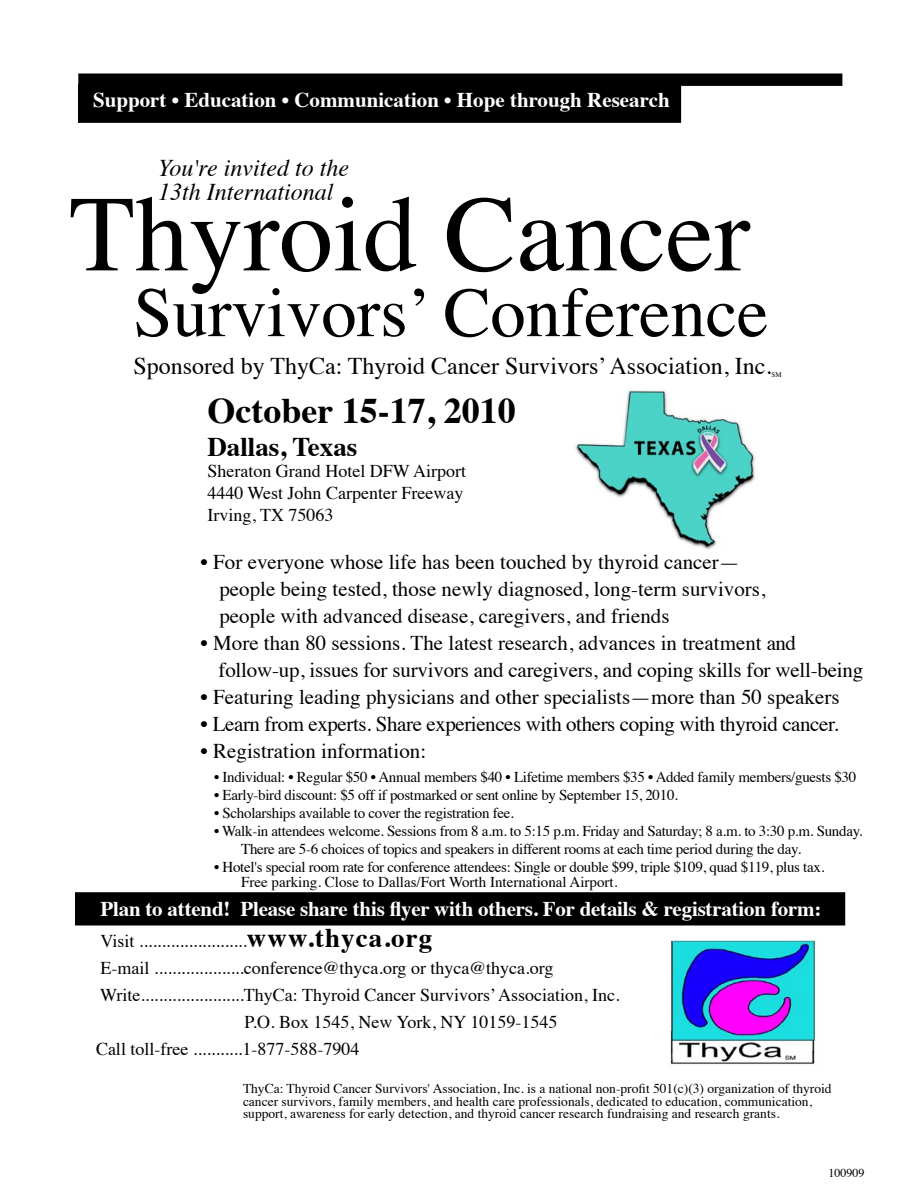
<style>
.page{position:relative;width:918px;height:1188px;background:#fff}
.page>*{position:absolute;margin:0;border:0;box-sizing:border-box;transform-origin:0 0}
.t1{font:108px "Times";color:#000}
.t2{font:70.5px "Times";color:#000}
.t3{font:700 36px "Times";color:#000}
.t4{font:700 27px "Times";color:#000}
.t5{font:24px "Times";color:#000}
.t6{font:italic 24px "Times";color:#000}
.t7{font:21px/27px "Times";color:#000}
.t8{font:700 21px "Times";letter-spacing:-.01em;color:#fff}
.t9{font:21px "Times";letter-spacing:-.02em;color:#000}
.t10{font:18px/21.6px "Times";color:#000}
.t11{font:15px/18px "Times";letter-spacing:-.02em;color:#000}
.t12{font:13.5px/12.8px "Times";color:#000}
.t13{font:12px "Times";color:#000}
.t14{font:7.05px "Times";color:#000}
.s1{font-weight:700;font-size:27px}
</style>
<div class="page">
<div style="left:76px;top:893px;width:769px;height:32px;background:#000"></div>
<div style="left:75px;top:892px;width:770px;height:34px;border:2px solid #000"></div>
<div style="left:79px;top:85px;width:601px;height:37px;background:#000"></div>
<div style="left:78px;top:84px;width:603px;height:39px;border:2px solid #000"></div>
<div style="left:79px;top:74px;width:763px;height:11px;background:#000"></div>
<img style="left:670px;top:940px;width:146px;height:125px">
<img style="left:575px;top:390px;width:181px;height:160px">
<p class="t8" style="left:93px;top:80px;width:578px">Support • Education • Communication • Hope through Research</p>
<p class="t6" style="left:158px;top:147px;width:192px">You're invited to the</p>
<p class="t6" style="left:158px;top:171px;width:177px">13th International</p>
<p class="t1" style="left:69px;top:133px;width:682px">Thyroid Cancer</p>
<p class="t2" style="left:133px;top:247px;width:636px">Survivors’ Conference</p>
<p class="t5" style="left:134px;top:343px;width:639px">Sponsored by ThyCa: Thyroid Cancer Survivors’ Association, Inc.</p>
<p class="t14" style="left:771px;top:369px;width:12px">SM</p>
<p class="t3" style="left:207px;top:377px;width:310px">October 15-17, 2010</p>
<p class="t4" style="left:207px;top:421px;width:152px">Dallas, Texas</p>
<p class="t10" style="left:207px;top:459px;width:260px">Sheraton Grand Hotel DFW Airport<br>4440 West John Carpenter Freeway</p>
<p class="t10" style="left:207px;top:502px;width:128px">Irving, TX 75063</p>
<p class="t7" style="left:219px;top:547px;width:547px;text-indent:-19px">• For everyone whose life has been touched by thyroid cancer— people being tested, those newly diagnosed, long-term survivors, people with advanced disease, caregivers, and friends</p>
<p class="t7" style="left:219px;top:628px;width:646px;text-indent:-18px">• More than 80 sessions. The latest research, advances in treatment and follow-up, issues for survivors and caregivers, and coping skills for well-being</p>
<p class="t7" style="left:201px;top:682px;width:640px">• Featuring leading physicians and other specialists—more than 50 speakers</p>
<p class="t9" style="left:201px;top:705px;width:640px">• Learn from experts. Share experiences with others coping with thyroid cancer.</p>
<p class="t7" style="left:201px;top:736px;width:227px">• Registration information:</p>
<p class="t11" style="left:214px;top:767px;width:644px">• Individual: • Regular $50 • Annual members $40 • Lifetime members $35 • Added family members/guests $30</p>
<p class="t11" style="left:214px;top:785px;width:465px">• Early-bird discount: $5 off if postmarked or sent online by September 15, 2010.</p>
<p class="t11" style="left:214px;top:803px;width:301px">• Scholarships available to cover the registration fee.</p>
<p class="t11" style="left:241px;top:821px;width:623px;text-indent:-27px">• Walk-in attendees welcome. Sessions from 8 a.m. to 5:15 p.m. Friday and Saturday; 8 a.m. to 3:30 p.m. Sunday.<br>There are 5-6 choices of topics and speakers in different rooms at each time period during the day.</p>
<p class="t11" style="left:241px;top:858px;width:585px;line-height:15px;text-indent:-27px">• Hotel's special room rate for conference attendees: Single or double $99, triple $109, quad $119, plus tax.<br>Free parking. Close to Dallas/Fort Worth International Airport.</p>
<p class="t8" style="left:100px;top:889px;width:722px">Plan to attend! Please share this flyer with others. For details &amp; registration form:</p>
<p class="t10" style="left:100px;top:929px;width:333px">Visit ........................<span class="s1">www.thyca.org</span></p>
<p class="t10" style="left:100px;top:956px;width:454px">E-mail ....................conference@thyca.org or thyca@thyca.org</p>
<p class="t10" style="left:100px;top:983px;width:521px">Write.......................ThyCa: Thyroid Cancer Survivors’ Association, Inc.</p>
<p class="t10" style="left:244px;top:1010px;width:314px">P.O. Box 1545, New York, NY 10159-1545</p>
<p class="t10" style="left:96px;top:1037px;width:265px">Call toll-free ...........1-877-588-7904</p>
<p class="t12" style="left:243px;top:1081px;width:590px">ThyCa: Thyroid Cancer Survivors' Association, Inc. is a national non-profit 501(c)(3) organization of thyroid cancer survivors, family members, and health care professionals, dedicated to education, communication, support, awareness for early detection, and thyroid cancer research fundraising and research grants.</p>
<p class="t13" style="left:828px;top:1162px;width:37px">100909</p>
</div>
